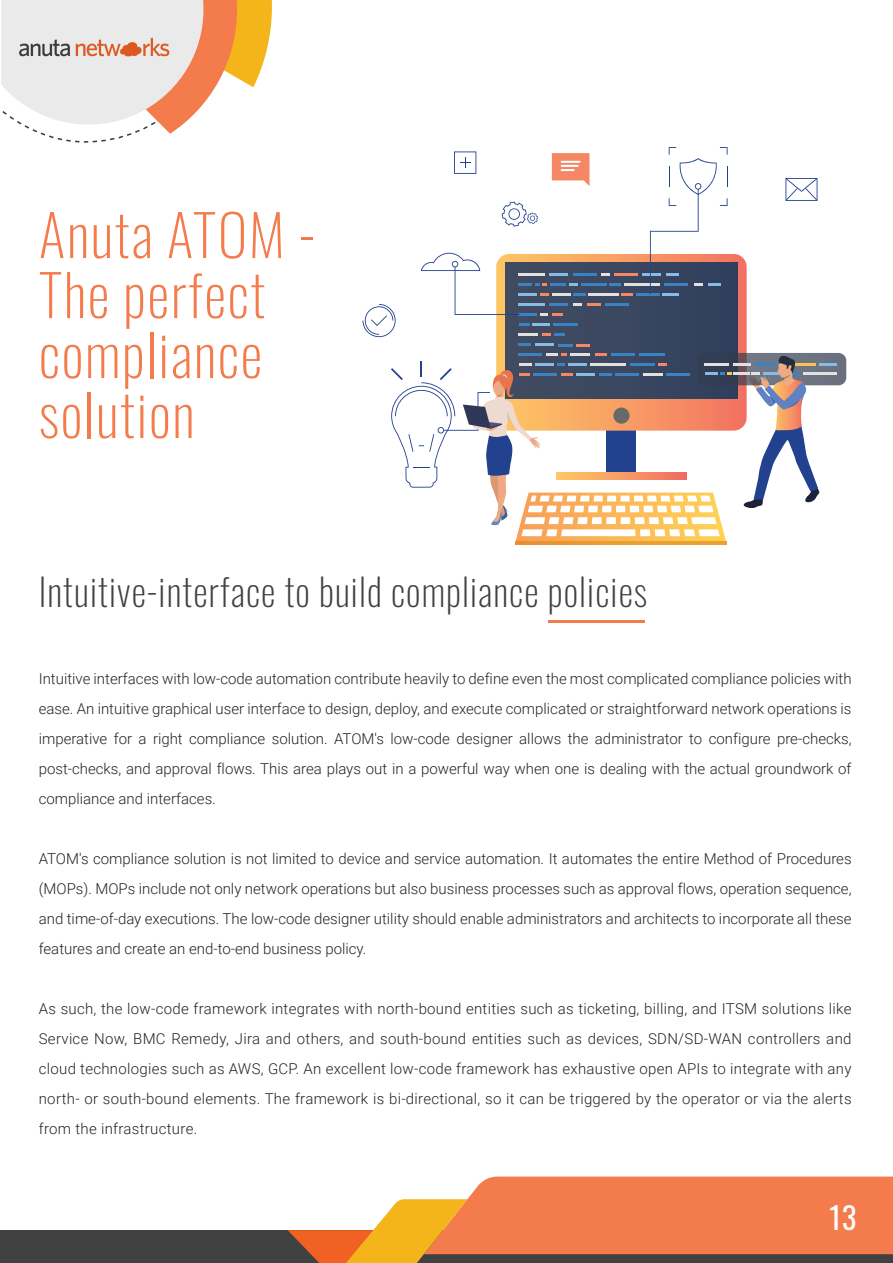
<style>
.page{position:relative;width:893px;height:1263px;background:#fff}
.page>*{position:absolute;margin:0;border:0;box-sizing:border-box;transform-origin:0 0}
.t1{font:200 56.85px/60px "Oswald";letter-spacing:.03em;color:#f47b4c}
.t2{font:200 37.5px "Oswald";letter-spacing:.03em;color:#424142}
.t3{font:30px "Oswald";color:#fff}
.t4{font:300 15px/30px "Roboto";color:#222425;text-align:justify}
</style>
<div class="page">
<div style="left:0;top:1230px;width:893px;height:33px;background:#414141"></div>
<svg style="left:288px;top:1176px;width:605px;height:87px"></svg>
<svg style="left:1px;top:0;width:271px;height:143px"></svg>
<img style="left:18px;top:20px;width:158px;height:56px">
<hr style="left:548px;top:621px;width:97px;height:2px;background:#f47b4c">
<svg style="left:515px;top:542px;width:211px;height:3px"></svg>
<div style="left:697px;top:353px;width:149px;height:32px;background:#686f7e;border-radius:8px"></div>
<svg style="left:362px;top:147px;width:475px;height:395px"></svg>
<h1 class="t1" style="left:39px;top:199px;width:277px">Anuta ATOM -<br>The perfect compliance solution</h1>
<h2 class="t2" style="left:39px;top:558px;width:610px">Intuitive-interface to build compliance policies</h2>
<p class="t4" style="left:39px;top:663px;width:814px">Intuitive interfaces with low-code automation contribute heavily to define even the most complicated compliance policies with ease. An intuitive graphical user interface to design, deploy, and execute complicated or straightforward network operations is imperative for a right compliance solution. ATOM's low-code designer allows the administrator to configure pre-checks, post-checks, and approval flows. This area plays out in a powerful way when one is dealing with the actual groundwork of compliance and interfaces.</p>
<p class="t4" style="left:39px;top:843px;width:814px">ATOM's compliance solution is not limited to device and service automation. It automates the entire Method of Procedures (MOPs). MOPs include not only network operations but also business processes such as approval flows, operation sequence, and time-of-day executions. The low-code designer utility should enable administrators and architects to incorporate all these features and create an end-to-end business policy.</p>
<p class="t4" style="left:39px;top:993px;width:814px">As such, the low-code framework integrates with north-bound entities such as ticketing, billing, and ITSM solutions like Service Now, BMC Remedy, Jira and others, and south-bound entities such as devices, SDN/SD-WAN controllers and cloud technologies such as AWS, GCP. An excellent low-code framework has exhaustive open APIs to integrate with any north- or south-bound elements. The framework is bi-directional, so it can be triggered by the operator or via the alerts from the infrastructure.</p>
<h3 class="t3" style="left:829px;top:1191px;width:29px">13</h3>
</div>
